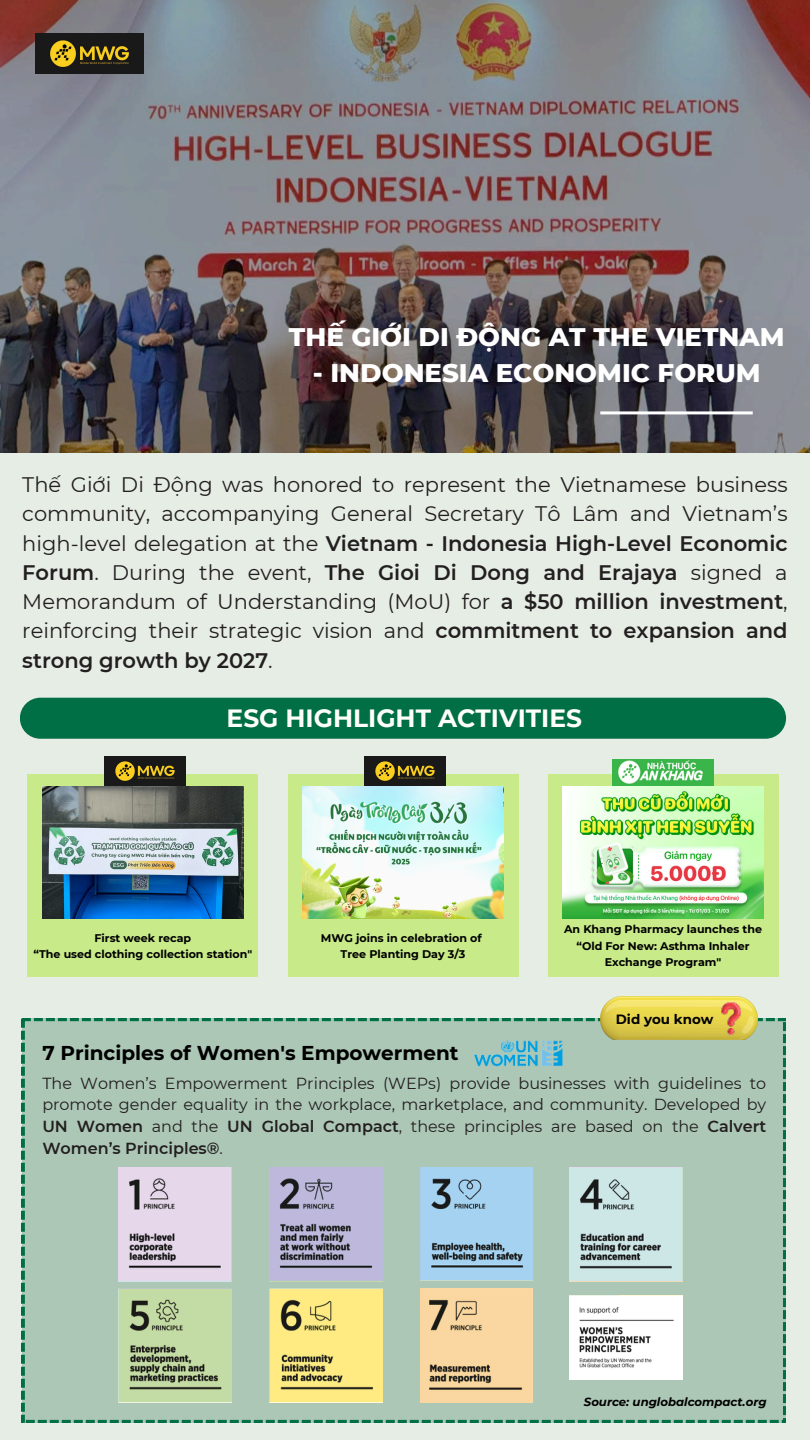
<style>
.page{position:relative;width:810px;height:1440px;background:#fff}
.page>*{position:absolute;margin:0;border:0;box-sizing:border-box;transform-origin:0 0}
.t1{font:800 26px "Montserrat";color:#fff}
.t2{font:700 24.9px "Montserrat";color:#fffff9}
.t3{font:21px/29.2px "Montserrat";color:#231f20;text-align:justify}
.t4{font:700 20px "Montserrat";color:#000}
.t5{font:16px/21.8px "Montserrat";color:#231f20;text-align:justify}
.t6{font:700 13.4px "Montserrat";color:#000}
.t7{font:italic 700 11.7px "Montserrat";color:#000}
.t8{font:700 11.1px/16.6px "Montserrat";color:#000;text-align:center}
.s1{font-weight:600}
</style>
<div class="page">
<div style="left:0;top:1px;width:810px;height:1439px;background:#e5ede4"></div>
<div style="left:22px;top:1018px;width:764px;height:405px;background:#acc7b6"></div>
<img style="left:600px;top:997px;width:157px;height:42px">
<img style="left:721px;top:1003px;width:20px;height:31px">
<img style="left:0;top:0;width:810px;height:453px">
<hr style="left:600px;top:411px;width:153px;height:3px;background:#fff">
<img style="left:35px;top:33px;width:108px;height:40px">
<img style="left:118px;top:1168px;width:114px;height:113px">
<img style="left:269px;top:1168px;width:114px;height:113px">
<img style="left:420px;top:1167px;width:112px;height:113px">
<img style="left:569px;top:1167px;width:114px;height:114px">
<img style="left:118px;top:1289px;width:114px;height:113px">
<img style="left:269px;top:1289px;width:114px;height:113px">
<img style="left:420px;top:1289px;width:112px;height:113px">
<img style="left:569px;top:1295px;width:114px;height:85px">
<div style="left:20px;top:698px;width:766px;height:41px;background:#006f45;border-radius:21px"></div>
<div style="left:548px;top:774px;width:230px;height:202px;background:#c8ea88"></div>
<img style="left:563px;top:786px;width:200px;height:133px">
<img style="left:613px;top:759px;width:101px;height:27px">
<div style="left:288px;top:774px;width:230px;height:202px;background:#c8ea88"></div>
<img style="left:303px;top:786px;width:200px;height:133px">
<img style="left:365px;top:757px;width:80px;height:29px">
<div style="left:28px;top:774px;width:230px;height:202px;background:#c8ea88"></div>
<img style="left:43px;top:786px;width:200px;height:133px">
<img style="left:105px;top:757px;width:80px;height:29px">
<img style="left:471px;top:1037px;width:95px;height:33px">
<p class="t1" style="left:289px;top:321px;width:497px">THẾ GIỚI DI ĐỘNG AT THE VIETNAM</p>
<p class="t1" style="left:313px;top:357px;width:449px">- INDONESIA ECONOMIC FORUM</p>
<p class="t3" style="left:22px;top:470px;width:767px">Thế Giới Di Động was honored to represent the Vietnamese business community, accompanying General Secretary Tô Lâm and Vietnam’s high-level delegation at the <span class="s1">Vietnam - Indonesia High-Level Economic Forum</span>. During the event, <span class="s1">The Gioi Di Dong and Erajaya</span> signed a Memorandum of Understanding (MoU) for <span class="s1">a $50 million investment</span>, reinforcing their strategic vision and <span class="s1">commitment to expansion and strong growth by 2027</span>.</p>
<p class="t2" style="left:227px;top:703px;width:357px">ESG HIGHLIGHT ACTIVITIES</p>
<p class="t8" style="left:95px;top:929px;width:98px">First week recap</p>
<p class="t8" style="left:33px;top:946px;width:220px">“The used clothing collection station"</p>
<p class="t8" style="left:321px;top:929px;width:162px">MWG joins in celebration of</p>
<p class="t8" style="left:341px;top:946px;width:126px">Tree Planting Day 3/3</p>
<h1 class="t8" style="left:564px;top:921px;width:199px">An Khang Pharmacy launches the “Old For New: Asthma Inhaler<br>Exchange Program"</h1>
<h3 class="t6" style="left:616px;top:1011px;width:99px">Did you know</h3>
<p class="t4" style="left:43px;top:1041px;width:418px">7 Principles of Women's Empowerment</p>
<p class="t5" style="left:42px;top:1072px;width:725px">The Women’s Empowerment Principles (WEPs) provide businesses with guidelines to promote gender equality in the workplace, marketplace, and community. Developed by <span class="s1">UN Women</span> and the <span class="s1">UN Global Compact</span>, these principles are based on the <span class="s1">Calvert Women’s Principles®</span>.</p>
<p class="t7" style="left:584px;top:1395px;width:184px">Source: unglobalcompact.org</p>
</div>
